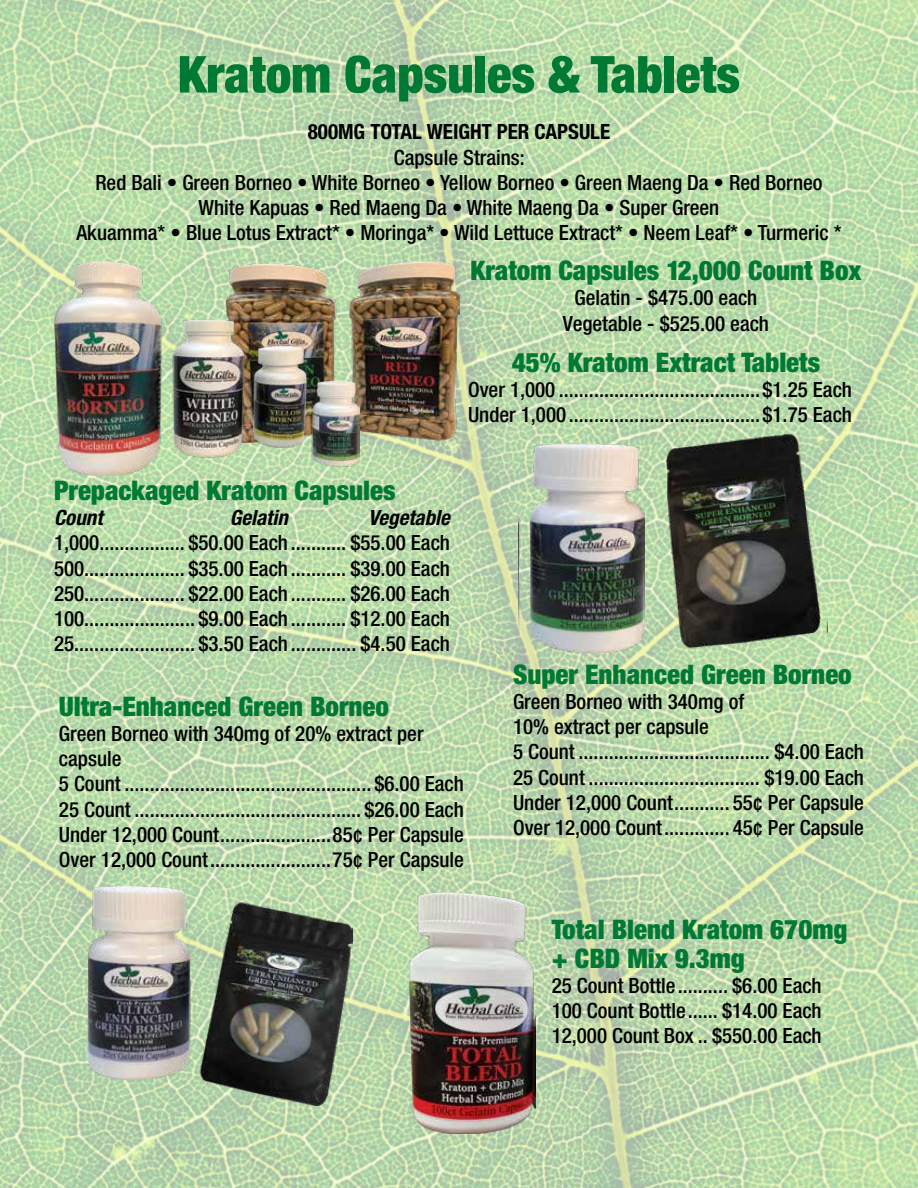
<style>
.page{position:relative;width:918px;height:1188px;background:#fff}
.page>*{position:absolute;margin:0;border:0;box-sizing:border-box;transform-origin:0 0}
.t1{font:900 condensed 51px "Helvetica Neue LT Pro";color:#007934}
.t2{font:900 condensed 27px/28.5px "Helvetica Neue LT Pro";color:#007934}
.t3{font:500 condensed 21px/25.2px "Helvetica Neue LT Pro";color:#000}
.t4{font:700 condensed 21px "Helvetica Neue LT Pro";color:#000}
.t5{font:italic 700 condensed 21px "Helvetica Neue LT Pro";color:#000}
</style>
<div class="page">
<img style="left:0;top:0;width:918px;height:1188px">
<img style="left:360px;top:261px;width:99px;height:182px">
<img style="left:54px;top:261px;width:306px;height:214px">
<img style="left:410px;top:893px;width:125px;height:241px">
<img style="left:667px;top:434px;width:161px;height:222px">
<img style="left:196px;top:899px;width:157px;height:206px">
<img style="left:519px;top:442px;width:125px;height:211px">
<img style="left:88px;top:885px;width:108px;height:194px">
<h1 class="t1" style="left:178px;top:44px;width:564px">Kratom Capsules &amp; Tablets</h1>
<p class="t4" style="left:308px;top:119px;width:304px">800MG TOTAL WEIGHT PER CAPSULE</p>
<p class="t3" style="left:76px;top:144px;width:767px;text-align:center">Capsule Strains:<br>Red Bali • Green Borneo • White Borneo • Yellow Borneo • Green Maeng Da • Red Borneo White Kapuas • Red Maeng Da • White Maeng Da • Super Green<br>Akuamma* • Blue Lotus Extract* • Moringa* • Wild Lettuce Extract* • Neem Leaf* • Turmeric *</p>
<p class="t2" style="left:470px;top:256px;width:393px">Kratom Capsules 12,000 Count Box</p>
<p class="t3" style="left:563px;top:285px;width:208px;text-align:center">Gelatin - $475.00 each<br>Vegetable - $525.00 each</p>
<p class="t2" style="left:512px;top:348px;width:310px">45% Kratom Extract Tablets</p>
<p class="t3" style="left:468px;top:377px;width:386px">Over 1,000 ........................................$1.25 Each<br>Under 1,000 ......................................$1.75 Each</p>
<p class="t2" style="left:54px;top:476px;width:343px">Prepackaged Kratom Capsules</p>
<p class="t5" style="left:54px;top:505px;width:50px">Count</p>
<p class="t5" style="left:230px;top:505px;width:60px">Gelatin</p>
<p class="t5" style="left:368px;top:505px;width:83px">Vegetable</p>
<p class="t3" style="left:54px;top:530px;width:397px;text-align:justify">1,000................. $50.00 Each ........... $55.00 Each 500.................... $35.00 Each ........... $39.00 Each 250.................... $22.00 Each ........... $26.00 Each 100...................... $9.00 Each ........... $12.00 Each 25........................ $3.50 Each ............. $4.50 Each</p>
<p class="t2" style="left:59px;top:692px;width:332px">Ultra-Enhanced Green Borneo</p>
<p class="t3" style="left:59px;top:721px;width:407px">Green Borneo with 340mg of 20% extract per capsule<br>5 Count ................................................. $6.00 Each 25 Count ............................................. $26.00 Each Under 12,000 Count......................85¢ Per Capsule Over 12,000 Count........................75¢ Per Capsule</p>
<p class="t2" style="left:513px;top:660px;width:340px">Super Enhanced Green Borneo</p>
<p class="t3" style="left:513px;top:689px;width:352px">Green Borneo with 340mg of<br>10% extract per capsule<br>5 Count ...................................... $4.00 Each 25 Count .................................. $19.00 Each Under 12,000 Count........... 55¢ Per Capsule Over 12,000 Count............. 45¢ Per Capsule</p>
<p class="t2" style="left:552px;top:915px;width:297px">Total Blend Kratom 670mg + CBD Mix 9.3mg</p>
<p class="t3" style="left:552px;top:972px;width:271px;text-align:justify">25 Count Bottle.......... $6.00 Each 100 Count Bottle...... $14.00 Each 12,000 Count Box .. $550.00 Each</p>
</div>
